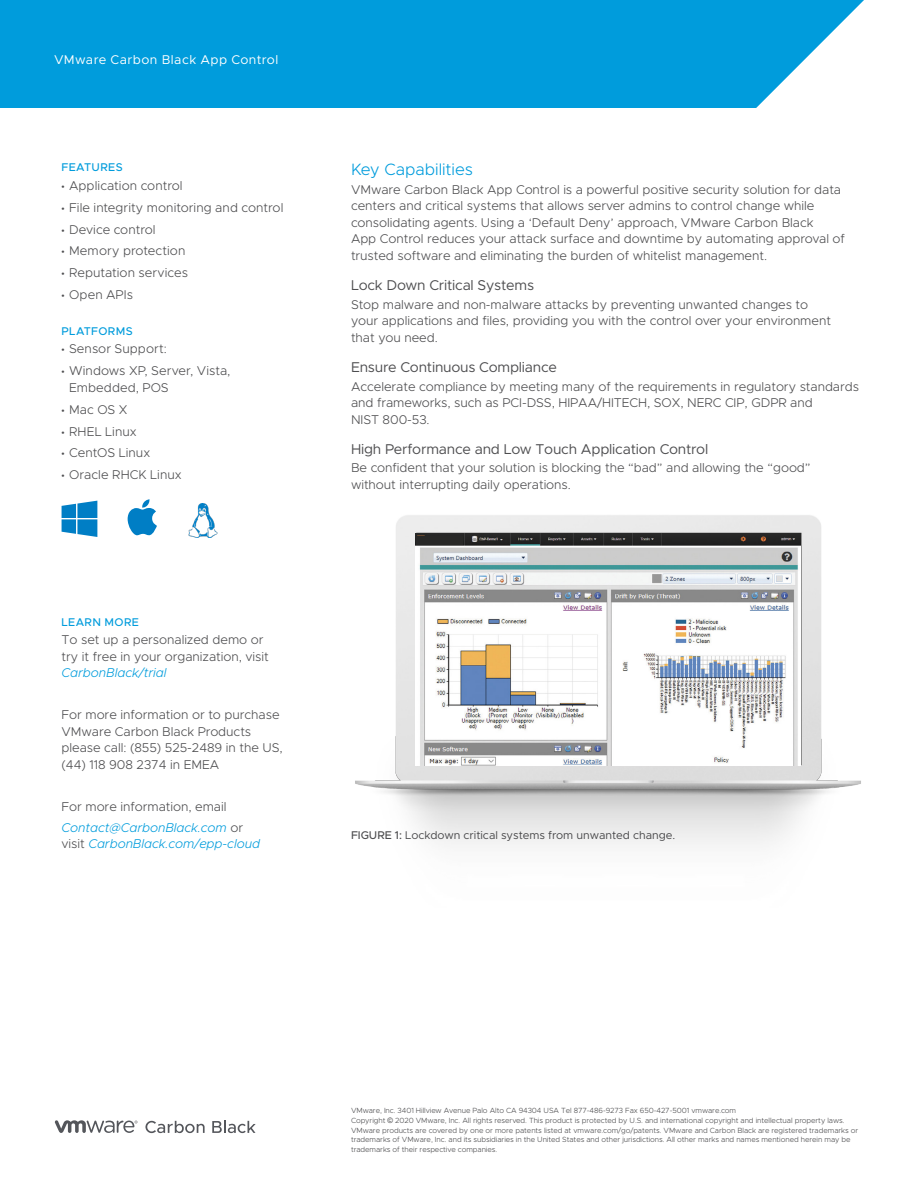
<style>
.page{position:relative;width:918px;height:1188px;background:#fff}
.page>*{position:absolute;margin:0;border:0;box-sizing:border-box;transform-origin:0 0}
.t1{font:300 16.5px "Metropolis";color:#009cdc}
.t2{font:14.25px "Metropolis";letter-spacing:-.015em;color:#4d4d4f}
.t3{font:300 12.75px/16.5px "Metropolis";letter-spacing:-.005em;color:#4d4d4f}
.t4{font:italic 300 12.75px "Metropolis";letter-spacing:-.005em;color:#009cdc}
.t5{font:12.75px "Metropolis";letter-spacing:.035em;color:#fff}
.t6{font:11.25px "Metropolis";letter-spacing:-.005em;color:#4d4d4f}
.t7{font:500 11.25px "Metropolis";letter-spacing:.035em;color:#009cdc}
.t8{font:300 7.5px/9.8px "Metropolis";letter-spacing:-.01em;color:#4d4d4f}
.s1{font-family:"Myriad Pro"}
.s2{font-style:italic;color:#009cdc}
.s3{font-style:normal;color:#4d4d4f}
.s4{font-weight:500}
.s5{font-family:"Arial";font-weight:400}
</style>
<div class="page">
<svg style="left:145px;top:1121px;width:60px;height:12px"></svg>
<svg style="left:212px;top:1121px;width:44px;height:12px"></svg>
<svg style="left:55px;top:1120px;width:83px;height:13px"></svg>
<div style="left:0;top:0;width:864px;height:108px;background:#009cdc"></div>
<svg style="left:62px;top:501px;width:35px;height:36px"></svg>
<svg style="left:128px;top:499px;width:29px;height:36px"></svg>
<img style="left:188px;top:503px;width:30px;height:34px">
<img style="left:355px;top:515px;width:506px;height:330px">
<img style="left:415px;top:533px;width:385px;height:232px">
<div style="left:417px;top:536px;width:46px;height:8px;background:#282827"></div>
<p class="t5" style="left:54px;top:52px;width:226px">VMware Carbon Black App Control</p>
<p class="t7" style="left:62px;top:160px;width:63px">FEATURES</p>
<p class="t3" style="left:62px;top:177px;width:123px"><span class="s1">•</span> Application control</p>
<p class="t3" style="left:62px;top:199px;width:223px"><span class="s1">•</span> File integrity monitoring and control</p>
<p class="t3" style="left:62px;top:221px;width:96px"><span class="s1">•</span> Device control</p>
<p class="t3" style="left:62px;top:243px;width:125px"><span class="s1">•</span> Memory protection</p>
<p class="t3" style="left:62px;top:265px;width:128px"><span class="s1">•</span> Reputation services</p>
<p class="t3" style="left:62px;top:287px;width:73px"><span class="s1">•</span> Open APIs</p>
<p class="t7" style="left:62px;top:324px;width:73px">PLATFORMS</p>
<p class="t3" style="left:62px;top:341px;width:107px"><span class="s1">•</span> Sensor Support:</p>
<p class="t3" style="left:69px;top:363px;width:163px;text-indent:-8px"><span class="s1">•</span> Windows XP, Server, Vista,<br>Embedded, POS</p>
<p class="t3" style="left:62px;top:401px;width:67px"><span class="s1">•</span> Mac OS X</p>
<p class="t3" style="left:62px;top:423px;width:77px"><span class="s1">•</span> RHEL Linux</p>
<p class="t3" style="left:62px;top:445px;width:90px"><span class="s1">•</span> CentOS Linux</p>
<p class="t3" style="left:62px;top:467px;width:122px"><span class="s1">•</span> Oracle RHCK Linux</p>
<p class="t7" style="left:62px;top:615px;width:79px">LEARN MORE</p>
<p class="t3" style="left:62px;top:632px;width:209px">To set up a personalized demo or try it free in your organization, visit</p>
<p class="t4" style="left:62px;top:665px;width:107px">CarbonBlack/trial</p>
<p class="t3" style="left:62px;top:707px;width:223px">For more information or to purchase<br>VMware Carbon Black Products please call: (855) 525-2489 in the US, (44) 118 908 2374 in EMEA</p>
<p class="t3" style="left:62px;top:796px;width:183px;line-height:21px">For more information, email<br><span class="s2">Contact@CarbonBlack.com</span> or</p>
<p class="t4" style="left:62px;top:836px;width:200px"><span class="s3">visit</span> CarbonBlack.com/epp-cloud</p>
<p class="t1" style="left:351px;top:159px;width:123px">Key Capabilities</p>
<p class="t3" style="left:351px;top:181px;width:496px">VMware Carbon Black App Control is a powerful positive security solution for data centers and critical systems that allows server admins to control change while consolidating agents. Using a ‘Default Deny’ approach, VMware Carbon Black<br>App Control reduces your attack surface and downtime by automating approval of trusted software and eliminating the burden of whitelist management.</p>
<p class="t2" style="left:351px;top:276px;width:185px">Lock Down Critical Systems</p>
<p class="t3" style="left:351px;top:296px;width:482px">Stop malware and non-malware attacks by preventing unwanted changes to your applications and files, providing you with the control over your environment that you need.</p>
<p class="t2" style="left:351px;top:358px;width:208px">Ensure Continuous Compliance</p>
<p class="t3" style="left:351px;top:378px;width:510px">Accelerate compliance by meeting many of the requirements in regulatory standards and frameworks, such as PCI-DSS, HIPAA/HITECH, SOX, NERC CIP, GDPR and<br>NIST 800-53.</p>
<p class="t2" style="left:351px;top:440px;width:359px">High Performance and Low Touch Application Control</p>
<p class="t3" style="left:351px;top:460px;width:461px">Be confident that your solution is blocking the “bad” and allowing the “good” without interrupting daily operations.</p>
<p class="t6" style="left:351px;top:828px;width:326px"><span class="s4">FIGURE 1:</span> Lockdown critical systems from unwanted change.</p>
<p class="t8" style="left:351px;top:1106px;width:509px">VMware, Inc. 3401 Hillview Avenue Palo Alto CA 94304 USA Tel 877-486-9273 Fax 650-427-5001 vmware.com<br>Copyright <span class="s5">©</span> 2020 VMware, Inc. All rights reserved. This product is protected by U.S. and international copyright and intellectual property laws.<br>VMware products are covered by one or more patents listed at vmware.com/go/patents. VMware and Carbon Black are registered trademarks or trademarks of VMware, Inc. and its subsidiaries in the United States and other jurisdictions. All other marks and names mentioned herein may be trademarks of their respective companies.</p>
</div>
